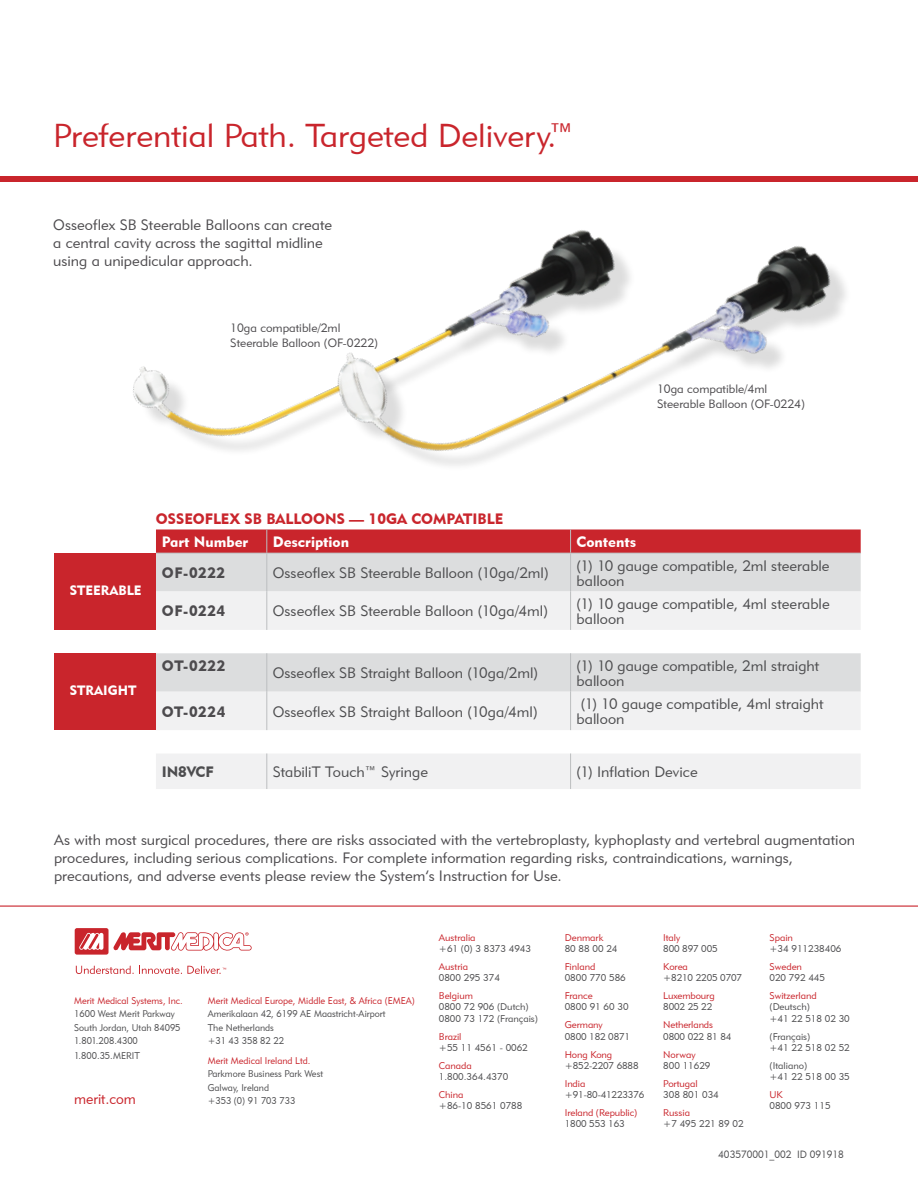
<style>
.page{position:relative;width:918px;height:1188px;background:#fff}
.page>*{position:absolute;margin:0;border:0;box-sizing:border-box;transform-origin:0 0}
.t1{font:33px "Geometric 415 BT Lite A";color:#c9252c}
.t2{font:15px/18px "Geometric 415 BT Lite A";letter-spacing:.005em;color:#4d4b4e}
.t3{font:15px/15px "Geometric 415 BT Lite A";color:#4d4d4f}
.t4{font:15px "Geometric 415 BT Black A";color:#c9252c}
.t5{font:15px "Geometric 415 BT Black A";color:#fff}
.t6{font:15px "Geometric 415 BT Black A";letter-spacing:.035em;color:#4d4b4e}
.t7{font:15px "Geometric 415 BT Lite A";color:#c9252c;scale:.95 1}
.t8{font:15px "Geometric 415 BT Black A";letter-spacing:-.015em;color:#4d4d4f}
.t9{font:13.5px "Geometric 415 BT Black A";color:#fff}
.t10{font:12px/15px "Geometric 415 BT Lite A";color:#4d4b4e}
.t11{font:10.5px "Geometric 415 BT Lite A";color:#4d4d4f;scale:.95 1}
.t12{font:9.75px/11.2px "Geometric 415 BT Lite A";color:#4d4d4f}
.t13{font:9.75px/13.5px "Geometric 415 BT Lite A";color:#4d4d4f;scale:.95 1}
.t14{font:9.75px "Geometric 415 BT Lite A";color:#c9252c}
.t15{font:9.75px "Geometric 415 BT Lite A";color:#c9252c;scale:.95 1}
</style>
<div class="page">
<hr style="left:0;top:906px;width:918px;height:1px;background:#c9252c">
<div style="left:156px;top:554px;width:705px;height:38px;background:#dcddde"></div>
<svg style="left:156px;top:592px;width:705px;height:197px;fill:#f1f1f2"></svg>
<div style="left:156px;top:529px;width:705px;height:24px;background:#c9252c"></div>
<hr style="left:156px;top:553px;width:111px;height:1px;background:#bcbec0">
<hr style="left:267px;top:553px;width:304px;height:1px;background:#bcbec0">
<hr style="left:266px;top:553px;width:1px;height:39px;background:#bcbec0">
<hr style="left:571px;top:553px;width:290px;height:1px;background:#bcbec0">
<hr style="left:570px;top:553px;width:1px;height:39px;background:#bcbec0">
<hr style="left:266px;top:592px;width:1px;height:38px;background:#bcbec0">
<hr style="left:570px;top:592px;width:1px;height:38px;background:#bcbec0">
<hr style="left:266px;top:653px;width:1px;height:39px;background:#bcbec0">
<hr style="left:570px;top:653px;width:1px;height:39px;background:#bcbec0">
<hr style="left:266px;top:692px;width:1px;height:38px;background:#bcbec0">
<hr style="left:570px;top:692px;width:1px;height:38px;background:#bcbec0">
<hr style="left:266px;top:754px;width:1px;height:35px;background:#bcbec0">
<hr style="left:570px;top:754px;width:1px;height:35px;background:#bcbec0">
<svg style="left:76px;top:966px;width:150px;height:8px"></svg>
<svg style="left:75px;top:928px;width:177px;height:27px"></svg>
<div style="left:54px;top:653px;width:102px;height:77px;background:#c9252c"></div>
<div style="left:54px;top:553px;width:102px;height:77px;background:#c9252c"></div>
<div style="left:0;top:176px;width:918px;height:6px;background:#c9252c"></div>
<img style="left:133px;top:366px;width:188px;height:85px">
<img style="left:321px;top:230px;width:533px;height:301px">
<h1 class="t1" style="left:53px;top:115px;width:523px">Preferential Path. Targeted Delivery.™</h1>
<p class="t2" style="left:53px;top:216px;width:280px">Osseoflex SB Steerable Balloons can create a central cavity across the sagittal midline using a unipedicular approach.</p>
<p class="t10" style="left:230px;top:320px;width:149px">10ga compatible/2ml<br>Steerable Balloon (OF-0222)</p>
<p class="t10" style="left:657px;top:382px;width:149px">10ga compatible/4ml<br>Steerable Balloon (OF-0224)</p>
<p class="t9" style="left:70px;top:582px;width:73px">STEERABLE</p>
<p class="t9" style="left:70px;top:682px;width:68px">STRAIGHT</p>
<p class="t4" style="left:156px;top:509px;width:349px">OSSEOFLEX SB BALLOONS — 10GA COMPATIBLE</p>
<p class="t5" style="left:162px;top:533px;width:88px">Part Number</p>
<p class="t5" style="left:273px;top:533px;width:78px">Description</p>
<p class="t5" style="left:577px;top:533px;width:61px">Contents</p>
<p class="t6" style="left:162px;top:564px;width:65px">OF-0222</p>
<p class="t3" style="left:273px;top:565px;width:277px">Osseoflex SB Steerable Balloon (10ga/2ml)</p>
<p class="t3" style="left:577px;top:558px;width:255px">(1) 10 gauge compatible, 2ml steerable balloon</p>
<p class="t6" style="left:162px;top:602px;width:65px">OF-0224</p>
<p class="t3" style="left:273px;top:603px;width:277px">Osseoflex SB Steerable Balloon (10ga/4ml)</p>
<p class="t3" style="left:577px;top:596px;width:255px">(1) 10 gauge compatible, 4ml steerable balloon</p>
<p class="t6" style="left:162px;top:656px;width:65px">OT-0222</p>
<p class="t3" style="left:273px;top:665px;width:267px">Osseoflex SB Straight Balloon (10ga/2ml)</p>
<p class="t3" style="left:577px;top:658px;width:244px">(1) 10 gauge compatible, 2ml straight balloon</p>
<p class="t6" style="left:162px;top:702px;width:65px">OT-0224</p>
<p class="t3" style="left:273px;top:704px;width:266px">Osseoflex SB Straight Balloon (10ga/4ml)</p>
<p class="t3" style="left:577px;top:696px;width:249px">(1) 10 gauge compatible, 4ml straight balloon</p>
<p class="t8" style="left:162px;top:763px;width:53px">IN8VCF</p>
<p class="t3" style="left:273px;top:764px;width:157px">StabiliT Touch™ Syringe</p>
<p class="t3" style="left:577px;top:764px;width:123px">(1) Inflation Device</p>
<p class="t2" style="left:54px;top:831px;width:803px">As with most surgical procedures, there are risks associated with the vertebroplasty, kyphoplasty and vertebral augmentation procedures, including serious complications. For complete information regarding risks, contraindications, warnings, precautions, and adverse events please review the System’s Instruction for Use.</p>
<p class="t15" style="left:74px;top:994px;width:116px">Merit Medical Systems, Inc.</p>
<p class="t13" style="left:74px;top:1007px;width:113px">1600 West Merit Parkway<br>South Jordan, Utah 84095<br>1.801.208.4300</p>
<p class="t13" style="left:74px;top:1049px;width:71px">1.800.35.MERIT</p>
<p class="t7" style="left:74px;top:1090px;width:66px">merit.com</p>
<p class="t15" style="left:208px;top:994px;width:220px">Merit Medical Europe, Middle East, &amp; Africa (EMEA)</p>
<p class="t13" style="left:208px;top:1007px;width:189px">Amerikalaan 42, 6199 AE Maastricht-Airport<br>The Netherlands<br>+31 43 358 82 22</p>
<p class="t15" style="left:208px;top:1054px;width:110px">Merit Medical Ireland Ltd.</p>
<p class="t13" style="left:208px;top:1067px;width:123px">Parkmore Business Park West<br>Galway, Ireland<br>+353 (0) 91 703 733</p>
<p class="t14" style="left:439px;top:931px;width:38px">Australia</p>
<p class="t12" style="left:439px;top:943px;width:94px">+61 (0) 3 8373 4943</p>
<p class="t14" style="left:439px;top:960px;width:31px">Austria</p>
<p class="t12" style="left:439px;top:972px;width:63px">0800 295 374</p>
<p class="t14" style="left:439px;top:990px;width:36px">Belgium</p>
<p class="t12" style="left:439px;top:1001px;width:101px">0800 72 906 (Dutch)<br>0800 73 172 (Français)</p>
<p class="t14" style="left:439px;top:1030px;width:24px">Brazil</p>
<p class="t12" style="left:439px;top:1042px;width:90px">+55 11 4561 - 0062</p>
<p class="t14" style="left:439px;top:1059px;width:34px">Canada</p>
<p class="t12" style="left:439px;top:1071px;width:71px">1.800.364.4370</p>
<p class="t14" style="left:439px;top:1089px;width:26px">China</p>
<p class="t12" style="left:439px;top:1100px;width:85px">+86-10 8561 0788</p>
<p class="t14" style="left:565px;top:931px;width:40px">Denmark</p>
<p class="t12" style="left:565px;top:943px;width:54px">80 88 00 24</p>
<p class="t14" style="left:565px;top:960px;width:32px">Finland</p>
<p class="t12" style="left:565px;top:972px;width:63px">0800 770 586</p>
<p class="t14" style="left:565px;top:990px;width:30px">France</p>
<p class="t12" style="left:565px;top:1001px;width:65px">0800 91 60 30</p>
<p class="t14" style="left:565px;top:1019px;width:39px">Germany</p>
<p class="t12" style="left:565px;top:1030px;width:67px">0800 182 0871</p>
<p class="t14" style="left:565px;top:1048px;width:49px">Hong Kong</p>
<p class="t12" style="left:565px;top:1060px;width:75px">+852-2207 6888</p>
<p class="t14" style="left:565px;top:1077px;width:22px">India</p>
<p class="t12" style="left:565px;top:1089px;width:81px">+91-80-41223376</p>
<p class="t14" style="left:565px;top:1107px;width:74px">Ireland (Republic)</p>
<p class="t12" style="left:565px;top:1118px;width:61px">1800 553 163</p>
<p class="t14" style="left:663px;top:931px;width:18px">Italy</p>
<p class="t12" style="left:663px;top:943px;width:56px">800 897 005</p>
<p class="t14" style="left:663px;top:960px;width:26px">Korea</p>
<p class="t12" style="left:663px;top:972px;width:80px">+8210 2205 0707</p>
<p class="t14" style="left:663px;top:990px;width:53px">Luxembourg</p>
<p class="t12" style="left:663px;top:1001px;width:51px">8002 25 22</p>
<p class="t14" style="left:663px;top:1019px;width:51px">Netherlands</p>
<p class="t12" style="left:663px;top:1030px;width:70px">0800 022 81 84</p>
<p class="t14" style="left:663px;top:1048px;width:34px">Norway</p>
<p class="t12" style="left:663px;top:1060px;width:49px">800 11629</p>
<p class="t14" style="left:663px;top:1077px;width:36px">Portugal</p>
<p class="t12" style="left:663px;top:1089px;width:57px">308 801 034</p>
<p class="t14" style="left:663px;top:1107px;width:28px">Russia</p>
<p class="t12" style="left:663px;top:1118px;width:82px">+7 495 221 89 02</p>
<p class="t14" style="left:770px;top:931px;width:25px">Spain</p>
<p class="t12" style="left:770px;top:943px;width:73px">+34 911238406</p>
<p class="t14" style="left:770px;top:960px;width:34px">Sweden</p>
<p class="t12" style="left:770px;top:972px;width:57px">020 792 445</p>
<p class="t14" style="left:770px;top:990px;width:49px">Switzerland</p>
<p class="t12" style="left:770px;top:1001px;width:82px">(Deutsch)<br>+41 22 518 02 30</p>
<p class="t12" style="left:770px;top:1030px;width:82px">(Français)<br>+41 22 518 02 52</p>
<p class="t12" style="left:770px;top:1060px;width:82px">(Italiano)<br>+41 22 518 00 35</p>
<p class="t14" style="left:770px;top:1089px;width:15px">UK</p>
<p class="t12" style="left:770px;top:1100px;width:63px">0800 973 115</p>
<p class="t11" style="left:718px;top:1148px;width:134px">403570001_002 ID 091918</p>
</div>
